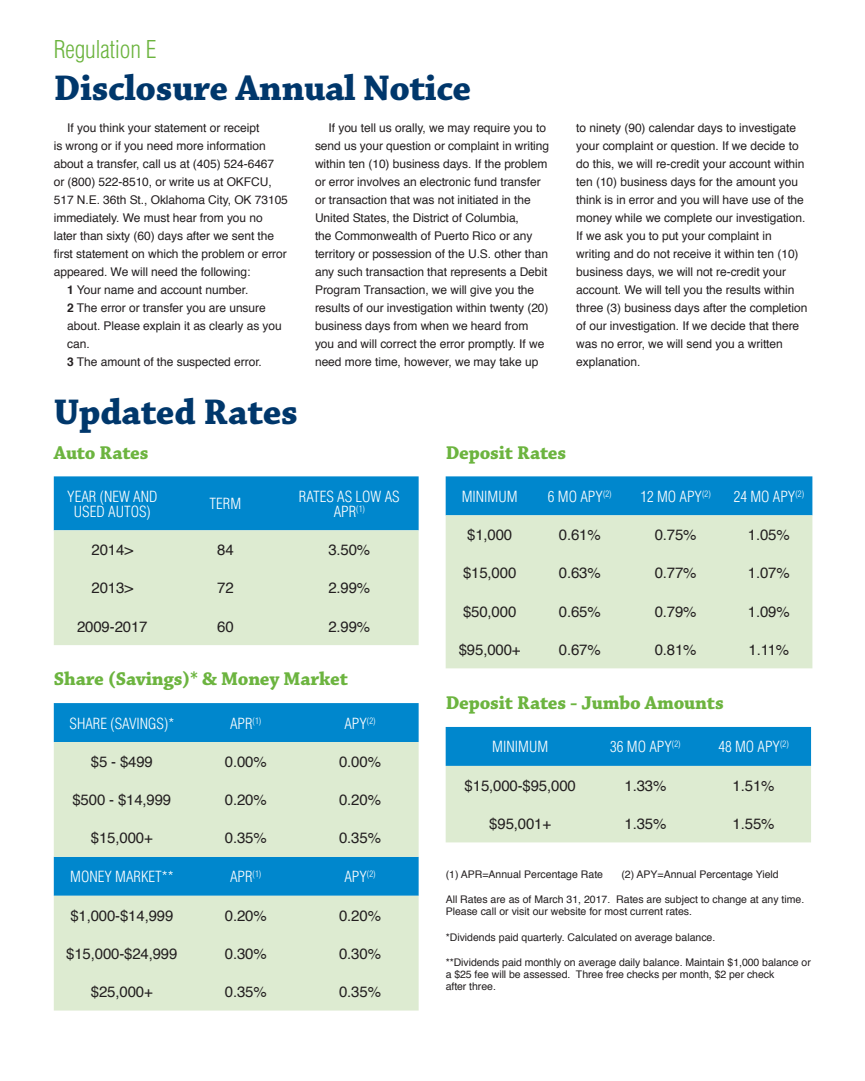
<style>
.page{position:relative;width:865px;height:1081px;background:#fff}
.page>*{position:absolute;margin:0;border:0;box-sizing:border-box;transform-origin:0 0}
.Headline{font:700 37.5px "Chaparral Pro";letter-spacing:-.01em;color:#00376b}
.Subhead{font:300 condensed 24px "Helvetica";letter-spacing:-.01em;color:#6cb43f}
.Subhead-2{font:700 19.5px "Chaparral Pro";letter-spacing:-.01em;color:#6cb43f}
.Table_Body_Copy{font:15px "Helvetica";letter-spacing:-.01em;color:#231f20}
.Table_Header{font:300 condensed 15px/15px "Helvetica";color:#fff;text-align:center}
.Body_Copy_1st_Graf{font:12px/18px "Helvetica";letter-spacing:-.005em;color:#231f20}
.Footnote_No_Indent{font:10.5px/12px "Helvetica";color:#231f20}
.s1{font-weight:700}
</style>
<div class="page">
<div style="left:54px;top:476px;width:364px;height:54px;background:#0087cd"></div>
<div style="left:54px;top:530px;width:364px;height:115px;background:#ddebd1"></div>
<div style="left:54px;top:703px;width:364px;height:193px;background:#0087cd"></div>
<div style="left:54px;top:742px;width:364px;height:115px;background:#ddebd1"></div>
<div style="left:54px;top:896px;width:364px;height:114px;background:#ddebd1"></div>
<div style="left:445px;top:476px;width:367px;height:39px;background:#0087cd"></div>
<div style="left:445px;top:515px;width:367px;height:153px;background:#ddebd1"></div>
<svg style="left:445px;top:727px;width:365px;height:115px;background:#93c9d0"></svg>
<p class="Subhead" style="left:54px;top:34px;width:104px">Regulation E</p>
<p class="Headline" style="left:54px;top:66px;width:418px">Disclosure Annual Notice</p>
<p class="Body_Copy_1st_Graf" style="left:54px;top:119px;width:235px;text-indent:14px">If you think your statement or receipt<br>is wrong or if you need more information about a transfer, call us at (405) 524-6467<br>or (800) 522-8510, or write us at OKFCU, 517 N.E. 36th St., Oklahoma City, OK 73105 immediately. We must hear from you no later than sixty (60) days after we sent the first statement on which the problem or error appeared. We will need the following:</p>
<p class="Body_Copy_1st_Graf" style="left:67px;top:281px;width:182px"><span class="s1">1</span> Your name and account number.</p>
<p class="Body_Copy_1st_Graf" style="left:67px;top:299px;width:216px"><span class="s1">2</span> The error or transfer you are unsure about. Please explain it as clearly as you can.</p>
<p class="Body_Copy_1st_Graf" style="left:67px;top:353px;width:196px"><span class="s1">3</span> The amount of the suspected error.</p>
<p class="Body_Copy_1st_Graf" style="left:315px;top:119px;width:235px;text-indent:14px">If you tell us orally, we may require you to send us your question or complaint in writing within ten (10) business days. If the problem or error involves an electronic fund transfer or transaction that was not initiated in the United States, the District of Columbia,<br>the Commonwealth of Puerto Rico or any territory or possession of the U.S. other than any such transaction that represents a Debit Program Transaction, we will give you the results of our investigation within twenty (20) business days from when we heard from you and will correct the error promptly. If we need more time, however, we may take up</p>
<p class="Body_Copy_1st_Graf" style="left:576px;top:119px;width:232px">to ninety (90) calendar days to investigate your complaint or question. If we decide to do this, we will re-credit your account within ten (10) business days for the amount you think is in error and you will have use of the money while we complete our investigation.<br>If we ask you to put your complaint in writing and do not receive it within ten (10) business days, we will not re-credit your account. We will tell you the results within three (3) business days after the completion of our investigation. If we decide that there was no error, we will send you a written explanation.</p>
<p class="Headline" style="left:54px;top:390px;width:245px">Updated Rates</p>
<p class="Subhead-2" style="left:54px;top:442px;width:96px">Auto Rates</p>
<p class="Table_Header" style="left:67px;top:489px;width:91px">YEAR (NEW AND<br>USED AUTOS)</p>
<p class="Table_Header" style="left:209px;top:496px;width:33px">TERM</p>
<p class="Table_Header" style="left:299px;top:489px;width:102px">RATES AS LOW AS<br>APR<sup>(1)</sup></p>
<p class="Table_Body_Copy" style="left:92px;top:538px;width:43px">2014&gt;</p>
<p class="Table_Body_Copy" style="left:217px;top:538px;width:18px">84</p>
<p class="Table_Body_Copy" style="left:328px;top:538px;width:43px">3.50%</p>
<p class="Table_Body_Copy" style="left:92px;top:576px;width:43px">2013&gt;</p>
<p class="Table_Body_Copy" style="left:217px;top:576px;width:18px">72</p>
<p class="Table_Body_Copy" style="left:328px;top:576px;width:43px">2.99%</p>
<p class="Table_Body_Copy" style="left:77px;top:615px;width:72px">2009-2017</p>
<p class="Table_Body_Copy" style="left:217px;top:615px;width:18px">60</p>
<p class="Table_Body_Copy" style="left:328px;top:615px;width:43px">2.99%</p>
<p class="Subhead-2" style="left:54px;top:667px;width:295px">Share (Savings)* &amp; Money Market</p>
<p class="Table_Header" style="left:70px;top:715px;width:106px">SHARE (SAVINGS)*</p>
<p class="Table_Header" style="left:230px;top:715px;width:33px">APR<sup>(1)</sup></p>
<p class="Table_Header" style="left:344px;top:715px;width:33px">APY<sup>(2)</sup></p>
<p class="Table_Body_Copy" style="left:91px;top:750px;width:64px">$5 - $499</p>
<p class="Table_Body_Copy" style="left:225px;top:750px;width:43px">0.00%</p>
<p class="Table_Body_Copy" style="left:339px;top:750px;width:43px">0.00%</p>
<p class="Table_Body_Copy" style="left:72px;top:788px;width:100px">$500 - $14,999</p>
<p class="Table_Body_Copy" style="left:225px;top:788px;width:43px">0.20%</p>
<p class="Table_Body_Copy" style="left:339px;top:788px;width:43px">0.20%</p>
<p class="Table_Body_Copy" style="left:91px;top:826px;width:63px">$15,000+</p>
<p class="Table_Body_Copy" style="left:225px;top:826px;width:43px">0.35%</p>
<p class="Table_Body_Copy" style="left:339px;top:826px;width:43px">0.35%</p>
<p class="Table_Header" style="left:70px;top:869px;width:105px">MONEY MARKET**</p>
<p class="Table_Header" style="left:230px;top:869px;width:33px">APR<sup>(1)</sup></p>
<p class="Table_Header" style="left:344px;top:869px;width:33px">APY<sup>(2)</sup></p>
<p class="Table_Body_Copy" style="left:70px;top:904px;width:104px">$1,000-$14,999</p>
<p class="Table_Body_Copy" style="left:225px;top:904px;width:43px">0.20%</p>
<p class="Table_Body_Copy" style="left:339px;top:904px;width:43px">0.20%</p>
<p class="Table_Body_Copy" style="left:66px;top:942px;width:113px">$15,000-$24,999</p>
<p class="Table_Body_Copy" style="left:225px;top:942px;width:43px">0.30%</p>
<p class="Table_Body_Copy" style="left:339px;top:942px;width:43px">0.30%</p>
<p class="Table_Body_Copy" style="left:91px;top:980px;width:63px">$25,000+</p>
<p class="Table_Body_Copy" style="left:225px;top:980px;width:43px">0.35%</p>
<p class="Table_Body_Copy" style="left:339px;top:980px;width:43px">0.35%</p>
<p class="Subhead-2" style="left:445px;top:442px;width:122px">Deposit Rates</p>
<p class="Table_Header" style="left:461px;top:489px;width:57px">MINIMUM</p>
<p class="Table_Header" style="left:547px;top:489px;width:65px">6 MO APY<sup>(2)</sup></p>
<p class="Table_Header" style="left:640px;top:489px;width:72px">12 MO APY<sup>(2)</sup></p>
<p class="Table_Header" style="left:733px;top:489px;width:72px">24 MO APY<sup>(2)</sup></p>
<p class="Table_Body_Copy" style="left:467px;top:523px;width:47px">$1,000</p>
<p class="Table_Body_Copy" style="left:558px;top:523px;width:43px">0.61%</p>
<p class="Table_Body_Copy" style="left:654px;top:523px;width:43px">0.75%</p>
<p class="Table_Body_Copy" style="left:747px;top:523px;width:43px">1.05%</p>
<p class="Table_Body_Copy" style="left:463px;top:561px;width:55px">$15,000</p>
<p class="Table_Body_Copy" style="left:558px;top:561px;width:43px">0.63%</p>
<p class="Table_Body_Copy" style="left:654px;top:561px;width:43px">0.77%</p>
<p class="Table_Body_Copy" style="left:747px;top:561px;width:43px">1.07%</p>
<p class="Table_Body_Copy" style="left:463px;top:600px;width:55px">$50,000</p>
<p class="Table_Body_Copy" style="left:558px;top:600px;width:43px">0.65%</p>
<p class="Table_Body_Copy" style="left:654px;top:600px;width:43px">0.79%</p>
<p class="Table_Body_Copy" style="left:747px;top:600px;width:43px">1.09%</p>
<p class="Table_Body_Copy" style="left:458px;top:638px;width:63px">$95,000+</p>
<p class="Table_Body_Copy" style="left:558px;top:638px;width:43px">0.67%</p>
<p class="Table_Body_Copy" style="left:654px;top:638px;width:43px">0.81%</p>
<p class="Table_Body_Copy" style="left:748px;top:638px;width:42px">1.11%</p>
<p class="Subhead-2" style="left:445px;top:691px;width:279px">Deposit Rates - Jumbo Amounts</p>
<p class="Table_Header" style="left:492px;top:739px;width:57px">MINIMUM</p>
<p class="Table_Header" style="left:610px;top:739px;width:72px">36 MO APY<sup>(2)</sup></p>
<p class="Table_Header" style="left:718px;top:739px;width:72px">48 MO APY<sup>(2)</sup></p>
<p class="Table_Body_Copy" style="left:464px;top:774px;width:113px">$15,000-$95,000</p>
<p class="Table_Body_Copy" style="left:624px;top:774px;width:43px">1.33%</p>
<p class="Table_Body_Copy" style="left:732px;top:774px;width:43px">1.51%</p>
<p class="Table_Body_Copy" style="left:489px;top:812px;width:63px">$95,001+</p>
<p class="Table_Body_Copy" style="left:624px;top:812px;width:43px">1.35%</p>
<p class="Table_Body_Copy" style="left:732px;top:812px;width:43px">1.55%</p>
<p class="Footnote_No_Indent" style="left:445px;top:868px;width:159px">(1) APR=Annual Percentage Rate</p>
<p class="Footnote_No_Indent" style="left:621px;top:868px;width:159px">(2) APY=Annual Percentage Yield</p>
<p class="Footnote_No_Indent" style="left:445px;top:894px;width:360px">All Rates are as of March 31, 2017. Rates are subject to change at any time.<br>Please call or visit our website for most current rates.</p>
<p class="Footnote_No_Indent" style="left:445px;top:931px;width:271px">*Dividends paid quarterly. Calculated on average balance.</p>
<p class="Footnote_No_Indent" style="left:445px;top:957px;width:366px">**Dividends paid monthly on average daily balance. Maintain $1,000 balance or a $25 fee will be assessed. Three free checks per month, $2 per check</p>
<p class="Footnote_No_Indent" style="left:445px;top:981px;width:52px">after three.</p>
</div>
